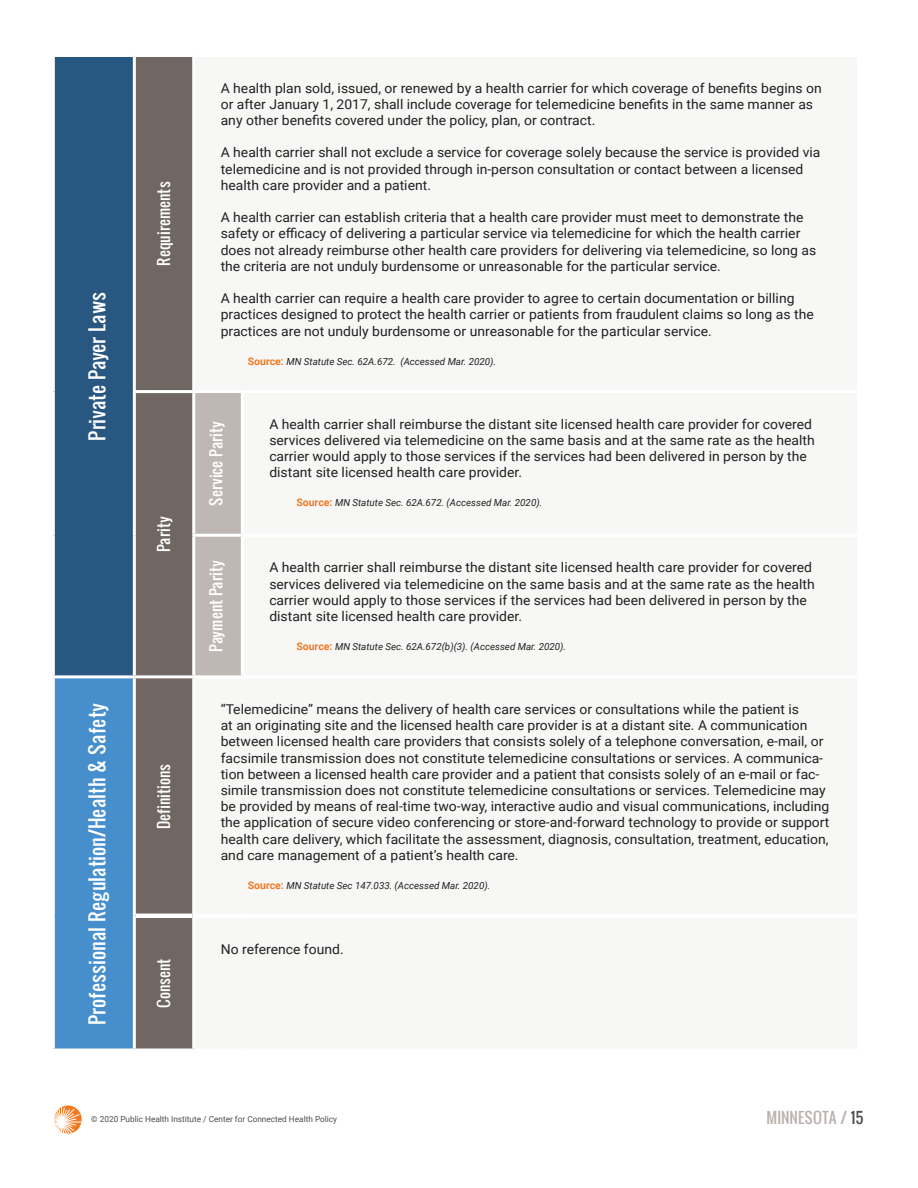
<style>
.page{position:relative;width:918px;height:1188px;background:#fff}
.page>*{position:absolute;margin:0;border:0;box-sizing:border-box;transform-origin:0 0}
.t1{font:19.5px "Oswald";color:#fff}
.t2{font:15px "Oswald";color:#fff}
.t3{font:15px "Oswald";color:#bab1ae}
.t4{font:13.5px/16.2px "Roboto";color:#231f20}
.t5{font:italic 9.75px "Roboto";color:#231f20}
.t6{font:8.25px "Roboto";color:#514e4c}
.s1{font-weight:700;font-style:normal;font-size:10.5px;color:#f47921}
.s2{color:#514e4c}
</style>
<div class="page">
<svg style="left:54px;top:1105px;width:28px;height:29px"></svg>
<div style="left:53px;top:56px;width:81px;height:621px;background:#285781"></div>
<div style="left:136px;top:57px;width:56px;height:992px;background:#706763"></div>
<div style="left:195px;top:393px;width:46px;height:282px;background:#bfb7b4"></div>
<div style="left:53px;top:677px;width:81px;height:374px;background:#468fcc"></div>
<hr style="left:136px;top:914px;width:56px;height:4px;background:#fff">
<hr style="left:52px;top:1049px;width:82px;height:4px;background:#fff">
<hr style="left:52px;top:54px;width:82px;height:3px;background:#fff">
<hr style="left:52px;top:57px;width:3px;height:335px;background:#fff">
<hr style="left:133px;top:57px;width:3px;height:333px;background:#fff">
<hr style="left:52px;top:392px;width:3px;height:143px;background:#fff">
<hr style="left:133px;top:390px;width:61px;height:3px;background:#fff">
<hr style="left:133px;top:393px;width:3px;height:142px;background:#fff">
<hr style="left:52px;top:535px;width:3px;height:140px;background:#fff">
<hr style="left:133px;top:535px;width:3px;height:140px;background:#fff">
<hr style="left:192px;top:534px;width:50px;height:3px;background:#fff">
<hr style="left:52px;top:675px;width:82px;height:3px;background:#fff">
<hr style="left:52px;top:678px;width:3px;height:238px;background:#fff">
<hr style="left:134px;top:675px;width:60px;height:3px;background:#fff">
<hr style="left:133px;top:678px;width:3px;height:238px;background:#fff">
<hr style="left:52px;top:916px;width:3px;height:133px;background:#fff">
<hr style="left:133px;top:916px;width:3px;height:133px;background:#fff">
<p class="t1" style="left:82px;top:441px;width:150px;rotate:-90deg">Private Payer Laws</p>
<p class="t1" style="left:82px;top:1025px;width:324px;rotate:-90deg">Professional Regulation/Health &amp; Safety</p>
<p class="t2" style="left:152px;top:266px;width:86px;rotate:-90deg">Requirements</p>
<p class="t2" style="left:152px;top:552px;width:37px;rotate:-90deg">Parity</p>
<p class="t2" style="left:152px;top:829px;width:67px;rotate:-90deg">Definitions</p>
<p class="t2" style="left:152px;top:1008px;width:51px;rotate:-90deg">Consent</p>
<p class="t4" style="left:221px;top:79px;width:603px">A health plan sold, issued, or renewed by a health carrier for which coverage of benefits begins on or after January 1, 2017, shall include coverage for telemedicine benefits in the same manner as any other benefits covered under the policy, plan, or contract.</p>
<p class="t4" style="left:221px;top:144px;width:601px">A health carrier shall not exclude a service for coverage solely because the service is provided via telemedicine and is not provided through in-person consultation or contact between a licensed health care provider and a patient.</p>
<p class="t4" style="left:221px;top:209px;width:597px">A health carrier can establish criteria that a health care provider must meet to demonstrate the safety or efficacy of delivering a particular service via telemedicine for which the health carrier does not already reimburse other health care providers for delivering via telemedicine, so long as the criteria are not unduly burdensome or unreasonable for the particular service.</p>
<p class="t4" style="left:221px;top:290px;width:595px">A health carrier can require a health care provider to agree to certain documentation or billing practices designed to protect the health carrier or patients from fraudulent claims so long as the practices are not unduly burdensome or unreasonable for the particular service.</p>
<p class="t5" style="left:248px;top:354px;width:250px"><span class="s1">Source:</span> MN Statute Sec. 62A.672. (Accessed Mar. 2020).</p>
<p class="t2" style="left:205px;top:506px;width:87px;rotate:-90deg">Service Parity</p>
<p class="t4" style="left:269px;top:415px;width:547px">A health carrier shall reimburse the distant site licensed health care provider for covered services delivered via telemedicine on the same basis and at the same rate as the health carrier would apply to those services if the services had been delivered in person by the distant site licensed health care provider.</p>
<p class="t5" style="left:296px;top:496px;width:247px"><span class="s1">Source:</span> MN Statute Sec. 62A.672. (Accessed Mar. 2020).</p>
<p class="t2" style="left:205px;top:652px;width:93px;rotate:-90deg">Payment Parity</p>
<p class="t4" style="left:269px;top:559px;width:547px">A health carrier shall reimburse the distant site licensed health care provider for covered services delivered via telemedicine on the same basis and at the same rate as the health carrier would apply to those services if the services had been delivered in person by the distant site licensed health care provider.</p>
<p class="t5" style="left:296px;top:640px;width:271px"><span class="s1">Source:</span> MN Statute Sec. 62A.672(b)(3). (Accessed Mar. 2020).</p>
<p class="t4" style="left:221px;top:701px;width:610px">“Telemedicine” means the delivery of health care services or consultations while the patient is<br>at an originating site and the licensed health care provider is at a distant site. A communication between licensed health care providers that consists solely of a telephone conversation, e-mail, or facsimile transmission does not constitute telemedicine consultations or services. A communica&shy;tion between a licensed health care provider and a patient that consists solely of an e-mail or fac&shy;simile transmission does not constitute telemedicine consultations or services. Telemedicine may be provided by means of real-time two-way, interactive audio and visual communications, including the application of secure video conferencing or store-and-forward technology to provide or support health care delivery, which facilitate the assessment, diagnosis, consultation, treatment, education, and care management of a patient’s health care.</p>
<p class="t5" style="left:248px;top:878px;width:244px"><span class="s1">Source:</span> MN Statute Sec 147.033. (Accessed Mar. 2020).</p>
<p class="t4" style="left:221px;top:940px;width:124px">No reference found.</p>
<p class="t6" style="left:91px;top:1113px;width:247px">© 2020 Public Health Institute / Center for Connected Health Policy</p>
<p class="t3" style="left:767px;top:1106px;width:99px">MINNESOTA / <span class="s2">15</span></p>
</div>
